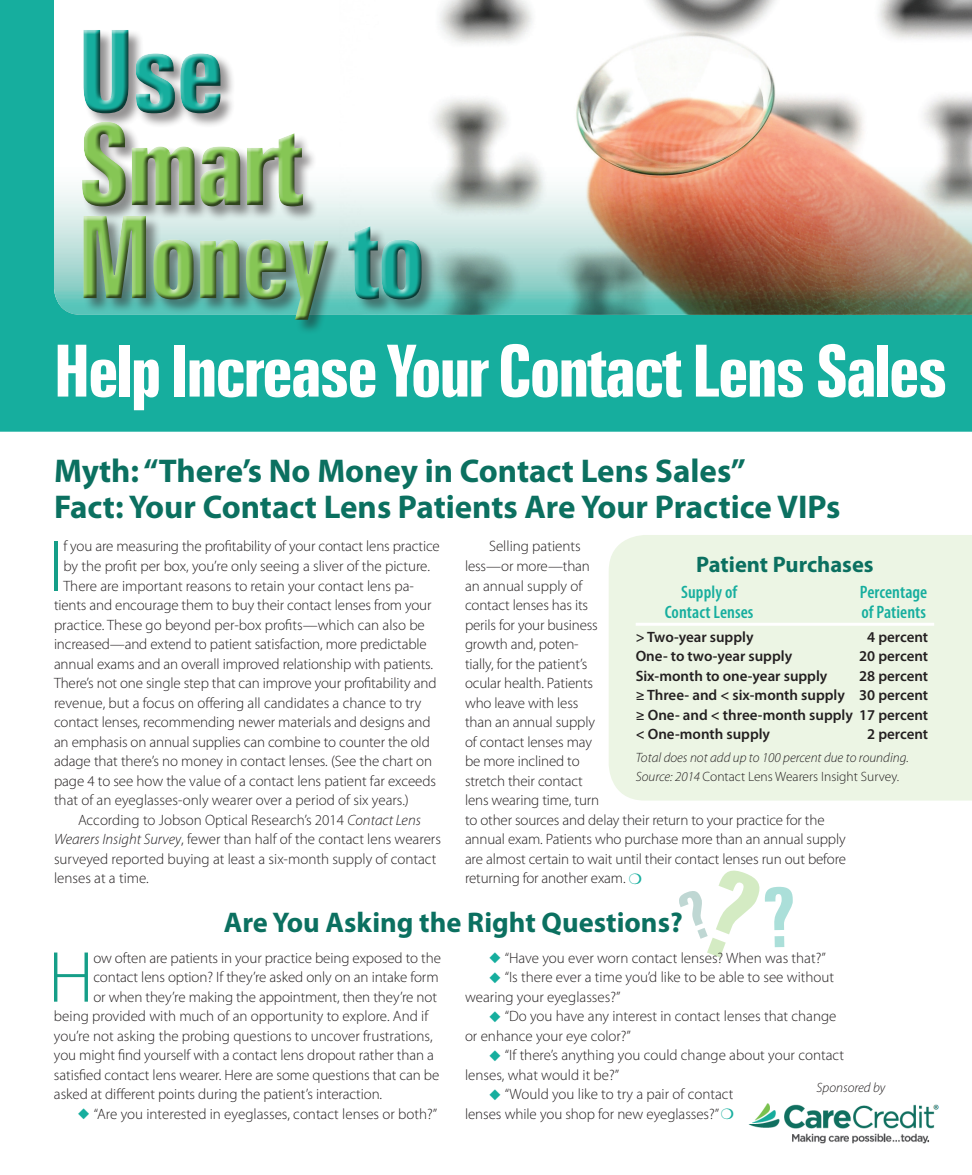
<style>
.page{position:relative;width:972px;height:1175px;background:#fff}
.page>*{position:absolute;margin:0;border:0;box-sizing:border-box;transform-origin:0 0}
.t1{font:700 extra-condensed 114px/93px "Zurich BT";letter-spacing:-.025em;color:#86c655}
.t2{font:700 extra-condensed 114px "Zurich BT";color:#16ae9e}
.t3{font:300 72.9px "Myriad Pro";color:#159e88}
.t4{font:700 extra-condensed 72px "Zurich BT";letter-spacing:-.03em;color:#fff}
.t5{font:700 33px/36px "Myriad Pro";color:#0b7060}
.t6{font:700 28.5px "Myriad Pro";color:#0b7060}
.t7{font:700 22.5px "Myriad Pro";color:#0b7060}
.t8{font:600 condensed 18px "Myriad Pro";letter-spacing:.005em;color:#16ae9e}
.t9{font:300 15px/19.5px "Myriad Pro";letter-spacing:-.01em;color:#231f20}
.t10{font:600 15px/19.5px "Myriad Pro";color:#231f20;text-align:justify}
.t11{font:italic 300 13.5px/19.5px "Myriad Pro";color:#231f20}
.s1{color:#16ae9e}
.s2{font-style:italic}
.s3{font-style:normal}
</style>
<div class="page">
<div style="left:0;top:0;width:972px;height:432px;background:#16ae9e"></div>
<img style="left:748px;top:1103px;width:191px;height:41px">
<img style="left:54px;top:0;width:918px;height:315px">
<div style="left:82px;top:29px;width:355px;height:306px;background:#231f20;opacity:.49"></div>
<div style="left:80px;top:27px;width:347px;height:298px;background:#231f20;opacity:.75"></div>
<div style="left:609px;top:535px;width:363px;height:265px;background:#ecf5e4"></div>
<svg style="left:636px;top:622px;width:298px;height:4px"></svg>
<h1 class="t2" style="left:78px;top:7px;width:149px">Use</h1>
<h1 class="t1" style="left:78px;top:119px;width:350px">Smart<br>Money <span class="s1">to</span></h1>
<h3 class="t4" style="left:54px;top:330px;width:895px">Help Increase Your Contact Lens Sales</h3>
<h3 class="t5" style="left:54px;top:454px;width:788px">Myth: “There’s No Money in Contact Lens Sales”<br>Fact: Your Contact Lens Patients Are Your Practice VIPs</h3>
<h2 class="t3" style="left:48px;top:522px;width:17px">I</h2>
<p class="t9" style="left:63px;top:536px;width:378px">f you are measuring the profitability of your contact lens practice</p>
<p class="t9" style="left:63px;top:556px;width:368px">by the profit per box, you’re only seeing a sliver of the picture.</p>
<p class="t9" style="left:63px;top:575px;width:352px">There are important reasons to retain your contact lens pa-</p>
<p class="t9" style="left:54px;top:595px;width:379px">tients and encourage them to buy their contact lenses from your</p>
<p class="t9" style="left:54px;top:614px;width:372px">practice. These go beyond per-box profits—which can also be</p>
<p class="t9" style="left:54px;top:634px;width:374px">increased—and extend to patient satisfaction, more predictable</p>
<p class="t9" style="left:54px;top:653px;width:381px">annual exams and an overall improved relationship with patients.</p>
<p class="t9" style="left:54px;top:673px;width:384px">There’s not one single step that can improve your profitability and</p>
<p class="t9" style="left:54px;top:692px;width:369px">revenue, but a focus on offering all candidates a chance to try</p>
<p class="t9" style="left:54px;top:712px;width:378px">contact lenses, recommending newer materials and designs and</p>
<p class="t9" style="left:54px;top:731px;width:377px">an emphasis on annual supplies can combine to counter the old</p>
<p class="t9" style="left:54px;top:751px;width:380px">adage that there’s no money in contact lenses. (See the chart on</p>
<p class="t9" style="left:54px;top:770px;width:384px">page 4 to see how the value of a contact lens patient far exceeds</p>
<p class="t9" style="left:54px;top:790px;width:356px">that of an eyeglasses-only wearer over a period of six years.)</p>
<p class="t9" style="left:78px;top:809px;width:344px">According to Jobson Optical Research’s 2014 <span class="s2">Contact Lens</span></p>
<p class="t9" style="left:54px;top:829px;width:388px"><span class="s2">Wearers Insight Survey</span>, fewer than half of the contact lens wearers</p>
<p class="t9" style="left:54px;top:848px;width:384px">surveyed reported buying at least a six-month supply of contact</p>
<p class="t9" style="left:54px;top:868px;width:96px">lenses at a time.</p>
<p class="t9" style="left:465px;top:536px;width:383px;text-indent:24px">Selling patients<br>less—or more—than<br>an annual supply of<br>contact lenses has its<br>perils for your business<br>growth and, poten-<br>tially, for the patient’s<br>ocular health. Patients<br>who leave with less<br>than an annual supply<br>of contact lenses may<br>be more inclined to<br>stretch their contact<br>lens wearing time, turn<br>to other sources and delay their return to your practice for the annual exam. Patients who purchase more than an annual supply are almost certain to wait until their contact lenses run out before returning for another exam.</p>
<h3 class="t7" style="left:696px;top:551px;width:179px">Patient Purchases</h3>
<p class="t8" style="left:681px;top:581px;width:58px">Supply of</p>
<p class="t8" style="left:860px;top:581px;width:69px">Percentage</p>
<p class="t8" style="left:665px;top:600px;width:90px">Contact Lenses</p>
<p class="t8" style="left:861px;top:600px;width:66px">of Patients</p>
<p class="t10" style="left:636px;top:626px;width:119px">&gt; Two-year supply</p>
<p class="t10" style="left:867px;top:626px;width:62px">4 percent</p>
<p class="t10" style="left:636px;top:646px;width:158px">One- to two-year supply</p>
<p class="t10" style="left:859px;top:646px;width:71px">20 percent</p>
<p class="t10" style="left:636px;top:665px;width:193px">Six-month to one-year supply</p>
<p class="t10" style="left:636px;top:665px;width:294px;text-indent:223px">28 percent ≥ Three- and &lt; six-month supply 30 percent ≥ One- and &lt; three-month supply 17 percent &lt; One-month supply</p>
<p class="t10" style="left:867px;top:724px;width:62px">2 percent</p>
<p class="t11" style="left:636px;top:748px;width:275px">Total does not add up to 100 percent due to rounding.<br>Source: 2014 <span class="s3">Contact Lens Wearers Insight Survey.</span></p>
<h3 class="t6" style="left:224px;top:906px;width:460px">Are You Asking the Right Questions?</h3>
<h2 class="t3" style="left:48px;top:933px;width:47px">H</h2>
<p class="t9" style="left:93px;top:947px;width:349px">ow often are patients in your practice being exposed to the</p>
<p class="t9" style="left:93px;top:967px;width:347px">contact lens option? If they’re asked only on an intake form</p>
<p class="t9" style="left:93px;top:986px;width:345px">or when they’re making the appointment, then they’re not</p>
<p class="t9" style="left:54px;top:1006px;width:376px">being provided with much of an opportunity to explore. And if</p>
<p class="t9" style="left:54px;top:1025px;width:380px">you’re not asking the probing questions to uncover frustrations,</p>
<p class="t9" style="left:54px;top:1045px;width:381px">you might find yourself with a contact lens dropout rather than a</p>
<p class="t9" style="left:54px;top:1064px;width:387px">satisfied contact lens wearer. Here are some questions that can be</p>
<p class="t9" style="left:54px;top:1084px;width:330px">asked at different points during the patient’s interaction.</p>
<p class="t9" style="left:78px;top:1103px;width:361px"><span class="s1">◆</span> “Are you interested in eyeglasses, contact lenses or both?”</p>
<p class="t9" style="left:489px;top:947px;width:338px"><span class="s1">◆</span> “Have you ever worn contact lenses? When was that?”</p>
<p class="t9" style="left:465px;top:967px;width:371px;text-indent:24px"><span class="s1">◆</span> “Is there ever a time you’d like to be able to see without wearing your eyeglasses?”</p>
<p class="t9" style="left:465px;top:1006px;width:373px;text-indent:24px"><span class="s1">◆</span> “Do you have any interest in contact lenses that change or enhance your eye color?”</p>
<p class="t9" style="left:465px;top:1045px;width:381px;text-indent:24px"><span class="s1">◆</span> “If there’s anything you could change about your contact lenses, what would it be?”</p>
<p class="t9" style="left:465px;top:1084px;width:270px;text-indent:24px"><span class="s1">◆</span> “Would you like to try a pair of contact lenses while you shop for new eyeglasses?”</p>
<p class="t11" style="left:817px;top:1078px;width:70px">Sponsored by</p>
</div>
